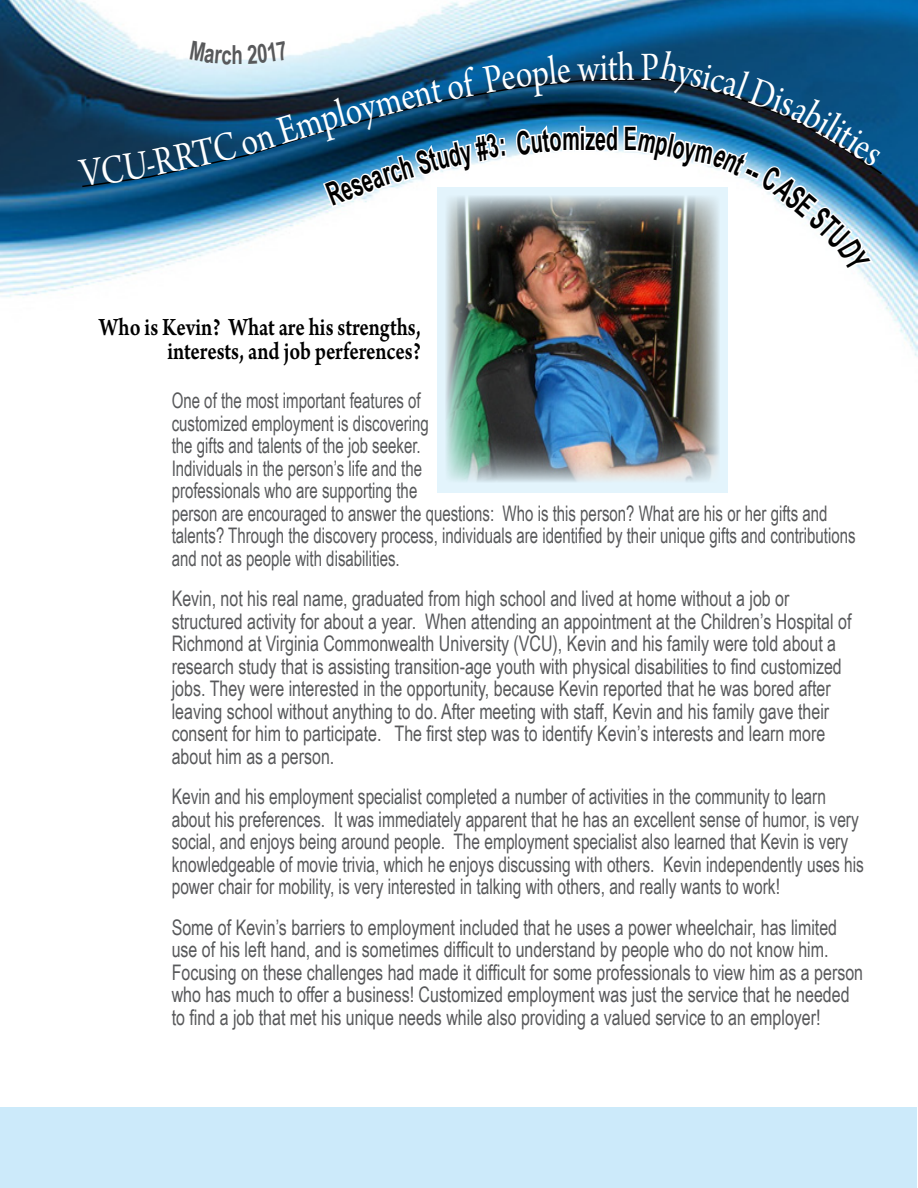
<style>
.page{position:relative;width:918px;height:1188px;background:#fff}
.page>*{position:absolute;margin:0;border:0;box-sizing:border-box;transform-origin:0 0}
.t1{font:42.6px "Arno Pro Subhead";color:#fff;scale:.82 1}
.t2{font:42.45px "Arno Pro Subhead";color:#fff;scale:.82 1}
.t3{font:700 32.1px "Arial Narrow";letter-spacing:-.005em;color:#000;scale:.75 1}
.t4{font:26.25px/24px "Arno Pro Smbd Sm Text";letter-spacing:-.005em;color:#000;text-align:right;scale:.8 1}
.t5{font:700 26.25px "Arial Narrow";color:#58595b;scale:.86 1}
.t6{font:21.45px/22.5px "Arial Narrow";color:#58595b;scale:.91 1}
.t7{font:21.45px/22.5px "Arial Narrow";color:#58595b;scale:.88 1}
.t8{font:21.45px/22.5px "Arial Narrow";color:#58595b;scale:.85 1}
</style>
<div class="page">
<img style="left:0;top:0;width:918px;height:357px">
<svg style="left:81px;top:78px;width:803px;height:110px;background:#1a496a"></svg>
<div style="left:437px;top:188px;width:291px;height:305px;background:#e3f4fc"></div>
<img style="left:446px;top:196px;width:273px;height:286px">
<div style="left:1px;top:1108px;width:916px;height:80px;background:#cceafa"></div>
<svg style="left:321px;top:131px;width:187px;height:79px"></svg>
<svg style="left:78px;top:151px;width:71px;height:36px;background:#0f3a5a"></svg>
<svg style="left:190px;top:41px;width:42px;height:23px"></svg>
<svg style="left:247px;top:41px;width:41px;height:23px"></svg>
<img style="left:514px;top:122px;width:367px;height:151px">
<p class="t5" style="left:231px;top:35px;width:15px">h</p>
<h1 class="t1" style="left:427px;top:66px;width:105px;rotate:-10deg">tof Pe</h1>
<h2 class="t2" style="left:513px;top:51px;width:69px;rotate:-6deg">ople</h2>
<h2 class="t2" style="left:577px;top:44px;width:101px;rotate:-1deg">with P</h2>
<h2 class="t2" style="left:668px;top:43px;width:96px;rotate:14deg">hysica</h2>
<h1 class="t1" style="left:747px;top:63px;width:72px;rotate:20deg">l Dis</h1>
<h1 class="t1" style="left:315px;top:96px;width:139px;rotate:-15deg">ploymen</h1>
<h1 class="t1" style="left:807px;top:85px;width:79px;rotate:30deg">abilit</h1>
<h1 class="t1" style="left:234px;top:121px;width:104px;rotate:-17deg">on Em</h1>
<h3 class="t3" style="left:432px;top:134px;width:85px;rotate:-12deg">udy #3</h3>
<h3 class="t3" style="left:497px;top:121px;width:85px;rotate:-6deg">: Cuto</h3>
<h3 class="t3" style="left:562px;top:115px;width:101px">mized E</h3>
<h3 class="t3" style="left:644px;top:115px;width:102px;rotate:11deg">mploym</h3>
<h1 class="t1" style="left:141px;top:141px;width:114px;rotate:-12deg">-RRTC</h1>
<h3 class="t3" style="left:376px;top:151px;width:76px;rotate:-16deg">rch St</h3>
<h3 class="t3" style="left:726px;top:131px;width:92px;rotate:25deg">ent -- C</h3>
<h3 class="t3" style="left:319px;top:174px;width:79px;rotate:-22deg">Resea</h3>
<p class="t4" style="left:99px;top:316px;width:404px">Who is Kevin? What are his strengths, interests, and job perferences?</p>
<p class="t8" style="left:172px;top:389px;width:806px">One of the most important features of<br>customized employment is discovering<br>the gifts and talents of the job seeker.<br>Individuals in the person’s life and the<br>professionals who are supporting the<br>person are encouraged to answer the questions: Who is this person? What are his or her gifts and talents? Through the discovery process, individuals are identified by their unique gifts and contributions and not as people with disabilities.</p>
<p class="t6" style="left:172px;top:587px;width:749px">Kevin, not his real name, graduated from high school and lived at home without a job or structured activity for about a year. When attending an appointment at the Children’s Hospital of Richmond at Virginia Commonwealth University (VCU), Kevin and his family were told about a research study that is assisting transition-age youth with physical disabilities to find customized jobs. They were interested in the opportunity, because Kevin reported that he was bored after leaving school without anything to do. After meeting with staff, Kevin and his family gave their consent for him to participate. The first step was to identify Kevin’s interests and learn more about him as a person.</p>
<p class="t7" style="left:172px;top:785px;width:788px">Kevin and his employment specialist completed a number of activities in the community to learn about his preferences. It was immediately apparent that he has an excellent sense of humor, is very social, and enjoys being around people. The employment specialist also learned that Kevin is very knowledgeable of movie trivia, which he enjoys discussing with others. Kevin independently uses his power chair for mobility, is very interested in talking with others, and really wants to work!</p>
<p class="t6" style="left:172px;top:915px;width:761px">Some of Kevin’s barriers to employment included that he uses a power wheelchair, has limited use of his left hand, and is sometimes difficult to understand by people who do not know him.<br>Focusing on these challenges had made it difficult for some professionals to view him as a person who has much to offer a business! Customized employment was just the service that he needed to find a job that met his unique needs while also providing a valued service to an employer!</p>
</div>
